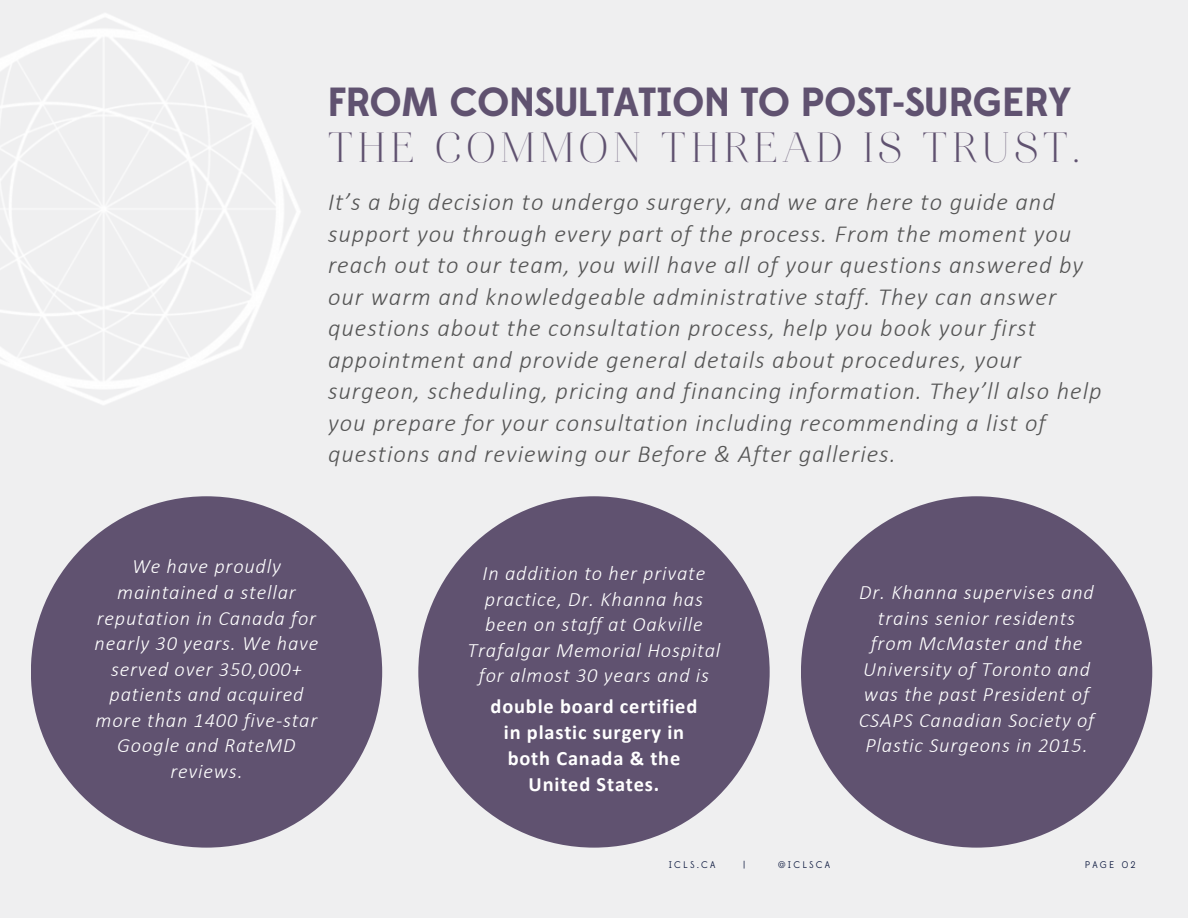
<style>
.page{position:relative;width:1188px;height:918px;background:#efeff0}
.page>*{position:absolute;margin:0;border:0;box-sizing:border-box;transform-origin:0 0}
.t1{font:42.45px "Aire Bold Std";letter-spacing:.13em;color:#605270}
.t2{font:700 40.65px "Edmondsans";letter-spacing:-.025em;color:#605270}
.t3{font:italic 300 24.6px/31.5px "Calibri";letter-spacing:.04em;color:#555}
.t4{font:italic 300 20.4px/25.7px "Calibri";letter-spacing:.04em;color:#fff;text-align:center}
.t5{font:700 20.4px/25.8px "Calibri";letter-spacing:.04em;color:#fff;text-align:center}
.t6{font:9.6px "Edmondsans";letter-spacing:.23em;color:#0d193f}
</style>
<div class="page">
<img style="left:0;top:13px;width:300px;height:494px">
<div style="left:31px;top:496px;width:351px;height:352px;background:#605270;border-radius:50%"></div>
<div style="left:418px;top:496px;width:352px;height:352px;background:#605270;border-radius:50%"></div>
<div style="left:801px;top:496px;width:351px;height:352px;background:#605270;border-radius:50%"></div>
<p class="t2" style="left:328px;top:77px;width:746px">FROM CONSULTATION TO POST-SURGERY</p>
<p class="t1" style="left:328px;top:130px;width:752px">THE COMMON THREAD IS TRUST.</p>
<p class="t3" style="left:328px;top:188px;width:775px">It’s a big decision to undergo surgery, and we are here to guide and support you through every part of the process. From the moment you reach out to our team, you will have all of your questions answered by our warm and knowledgeable administrative staff. They can answer questions about the consultation process, help you book your first appointment and provide general details about procedures, your surgeon, scheduling, pricing and financing information. They’ll also help you prepare for your consultation including recommending a list of questions and reviewing our Before &amp; After galleries.</p>
<p class="t4" style="left:95px;top:555px;width:225px">We have proudly maintained a stellar reputation in Canada for nearly 30 years. We have served over 350,000+ patients and acquired more than 1400 five-star<br>Google and RateMD reviews.</p>
<p class="t4" style="left:468px;top:562px;width:254px">In addition to her private practice, Dr. Khanna has been on staff at Oakville<br>Trafalgar Memorial Hospital for almost 30 years and is</p>
<p class="t5" style="left:491px;top:695px;width:208px">double board certified in plastic surgery in both Canada &amp; the<br>United States.</p>
<p class="t4" style="left:859px;top:581px;width:237px">Dr. Khanna supervises and trains senior residents from McMaster and the<br>University of Toronto and was the past President of<br>CSAPS Canadian Society of<br>Plastic Surgeons in 2015.</p>
<p class="t6" style="left:669px;top:859px;width:48px">ICLS.CA</p>
<p class="t6" style="left:743px;top:859px;width:4px">|</p>
<p class="t6" style="left:778px;top:859px;width:53px">@ICLSCA</p>
<p class="t6" style="left:1085px;top:859px;width:52px">PAGE 02</p>
</div>
